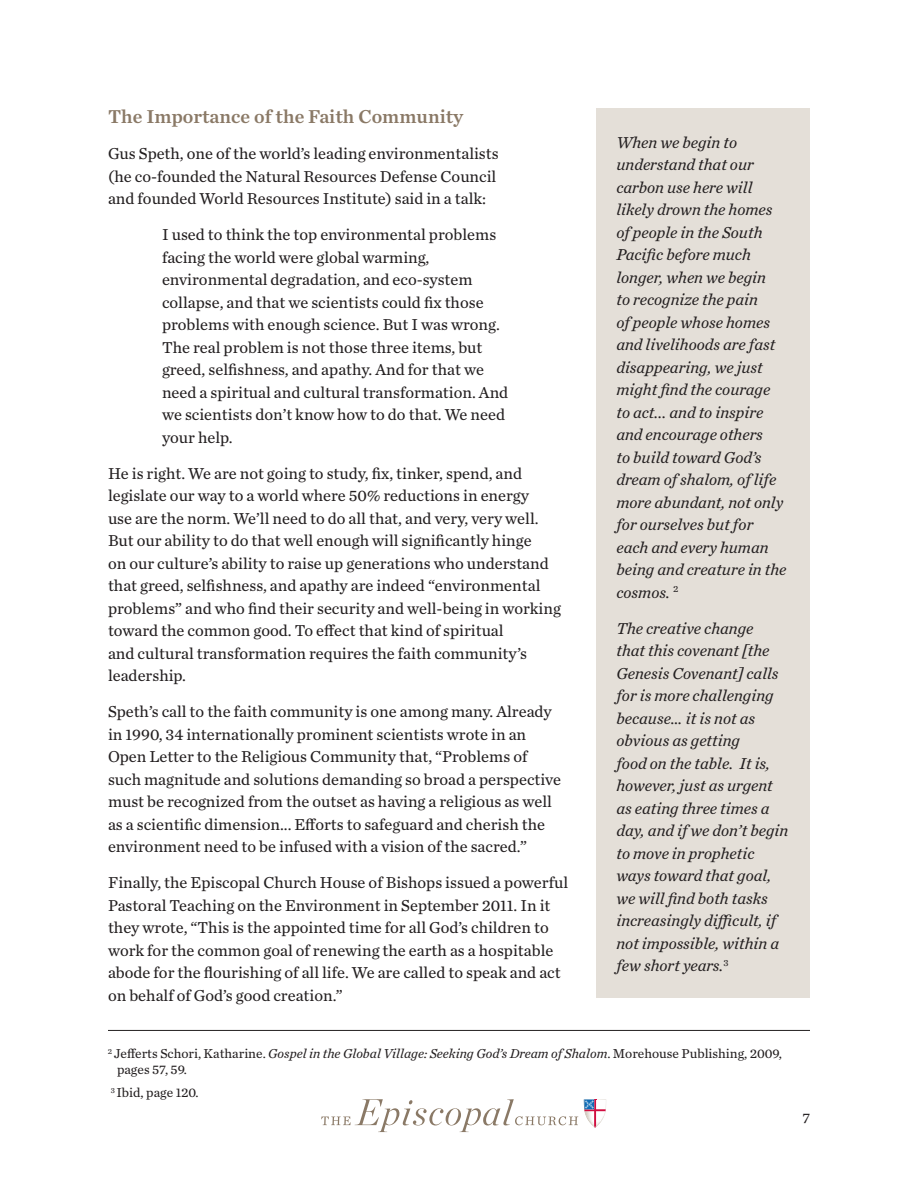
<style>
.page{position:relative;width:918px;height:1188px;background:#fff}
.page>*{position:absolute;margin:0;border:0;box-sizing:border-box;transform-origin:0 0}
.t1{font:19.5px "Chronicle Text G2 Semi";color:#8a7966}
.t2{font:16.5px/22.5px "Chronicle Text G2";color:#231f20}
.t3{font:italic 16.5px/22.5px "Chronicle Text G2";color:#231f20}
.t4{font:15px "Chronicle Text G2";color:#231f20}
.t5{font:13.5px/16.2px "Chronicle Text G2";color:#231f20}
.s1{font-style:italic}
</style>
<div class="page">
<svg style="left:321px;top:1099px;width:257px;height:33px"></svg>
<svg style="left:584px;top:1099px;width:22px;height:29px"></svg>
<hr style="left:108px;top:1030px;width:702px;height:1px;background:#231f20">
<div style="left:596px;top:108px;width:214px;height:890px;background:#e4dfd8"></div>
<p class="t1" style="left:108px;top:101px;width:357px">The Importance of the Faith Community</p>
<p class="t2" style="left:108px;top:141px;width:392px">Gus Speth, one of the world’s leading environmentalists (he co-founded the Natural Resources Defense Council and founded World Resources Institute) said in a talk:</p>
<p class="t2" style="left:162px;top:222px;width:348px">I used to think the top environmental problems facing the world were global warming, environmental degradation, and eco-system collapse, and that we scientists could fix those problems with enough science. But I was wrong.<br>The real problem is not those three items, but greed, selfishness, and apathy. And for that we need a spiritual and cultural transformation. And we scientists don’t know how to do that. We need your help.</p>
<p class="t2" style="left:108px;top:461px;width:454px">He is right. We are not going to study, fix, tinker, spend, and legislate our way to a world where 50% reductions in energy<br>use are the norm. We’ll need to do all that, and very, very well.<br>But our ability to do that well enough will significantly hinge<br>on our culture’s ability to raise up generations who understand that greed, selfishness, and apathy are indeed “environmental problems” and who find their security and well-being in working toward the common good. To effect that kind of spiritual<br>and cultural transformation requires the faith community’s leadership.</p>
<p class="t2" style="left:108px;top:700px;width:455px">Speth’s call to the faith community is one among many. Already in 1990, 34 internationally prominent scientists wrote in an Open Letter to the Religious Community that, “Problems of such magnitude and solutions demanding so broad a perspective must be recognized from the outset as having a religious as well as a scientific dimension... Efforts to safeguard and cherish the environment need to be infused with a vision of the sacred.”</p>
<p class="t2" style="left:108px;top:871px;width:462px">Finally, the Episcopal Church House of Bishops issued a powerful Pastoral Teaching on the Environment in September 2011. In it they wrote, “This is the appointed time for all God’s children to work for the common goal of renewing the earth as a hospitable abode for the flourishing of all life. We are called to speak and act on behalf of God’s good creation.”</p>
<p class="t3" style="left:616px;top:130px;width:172px">When we begin to understand that our carbon use here will likely drown the homes of people in the South<br>Pacific before much longer, when we begin<br>to recognize the pain<br>of people whose homes and livelihoods are fast disappearing, we just might find the courage to act... and to inspire and encourage others<br>to build toward God’s dream of shalom, of life more abundant, not only for ourselves but for each and every human being and creature in the cosmos. <sup>2</sup></p>
<p class="t3" style="left:616px;top:616px;width:173px">The creative change<br>that this covenant [the<br>Genesis Covenant] calls for is more challenging because… it is not as obvious as getting<br>food on the table. It is, however, just as urgent as eating three times a day, and if we don’t begin to move in prophetic ways toward that goal, we will find both tasks increasingly difficult, if not impossible, within a few short years.<sup>3</sup></p>
<p class="t5" style="left:117px;top:1045px;width:666px;text-indent:-9px"><sup>2</sup> Jefferts Schori, Katharine. <span class="s1">Gospel in the Global Village: Seeking God’s Dream of Shalom</span>. Morehouse Publishing, 2009, pages 57, 59.</p>
<p class="t5" style="left:111px;top:1084px;width:89px"><sup>3</sup> Ibid, page 120.</p>
<p class="t4" style="left:802px;top:1106px;width:9px">7</p>
</div>
